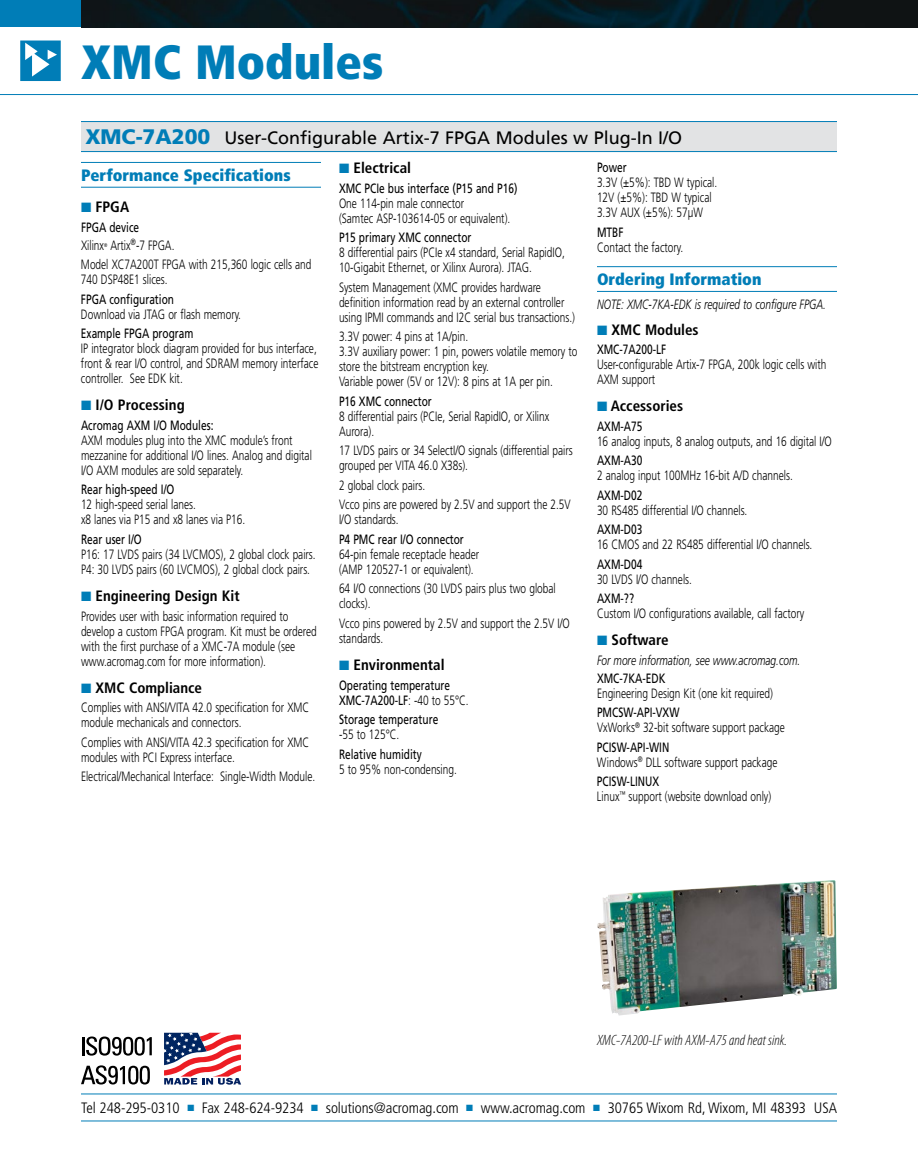
<style>
.page{position:relative;width:918px;height:1175px;background:#fff}
.page>*{position:absolute;margin:0;border:0;box-sizing:border-box;transform-origin:0 0}
.t1{font:900 condensed 48px "Frutiger";color:#007db7}
.t2{font:18px "Frutiger";color:#000}
.t3{font:900 condensed 16.5px "Frutiger";color:#007db7}
.t4{font:700 condensed 15px "Frutiger";color:#000}
.t5{font:300 condensed 15px "Frutiger";letter-spacing:-.005em;color:#000}
.t6{font:italic 300 condensed 15px "Myriad Pro";color:#000}
.t7{font:300 13.5px/15px "Frutiger";color:#000;scale:.75 1}
.t8{font:13.5px/15px "Frutiger";color:#000;scale:.75 1}
.t9{font:italic 300 13.5px "Frutiger";color:#000;scale:.75 1}
.t10{font:300 5.4px "Frutiger";color:#000;scale:.75 1}
.s1{font-weight:900;font-size:21px;color:#007db7}
.s2{color:#007db7}
.s3{font-weight:300}
.s4{font-weight:400}
</style>
<div class="page">
<img style="left:81px;top:0;width:837px;height:27px">
<div style="left:0;top:0;width:81px;height:27px;background:#007db7"></div>
<hr style="left:81px;top:162px;width:240px;height:1px;background:#007db7">
<hr style="left:81px;top:187px;width:240px;height:1px;background:#007db7">
<hr style="left:597px;top:266px;width:240px;height:1px;background:#007db7">
<hr style="left:597px;top:291px;width:240px;height:1px;background:#007db7">
<div style="left:81px;top:122px;width:756px;height:30px;background:#e2e3e4"></div>
<hr style="left:82px;top:1036px;width:3px;height:19px;background:#000">
<svg style="left:86px;top:1036px;width:66px;height:19px"></svg>
<svg style="left:81px;top:1065px;width:69px;height:19px"></svg>
<svg style="left:164px;top:1032px;width:77px;height:52px"></svg>
<img style="left:597px;top:880px;width:240px;height:135px">
<hr style="left:81px;top:1093px;width:756px;height:1px;background:#007db7">
<hr style="left:81px;top:1120px;width:756px;height:1px;background:#007db7">
<hr style="left:81px;top:121px;width:756px;height:1px;background:#007db7">
<hr style="left:81px;top:151px;width:756px;height:1px;background:#007db7">
<svg style="left:20px;top:40px;width:41px;height:41px"></svg>
<hr style="left:0;top:94px;width:918px;height:1px;background:#007db7">
<h1 class="t1" style="left:81px;top:33px;width:304px">XMC Modules</h1>
<h2 class="t2" style="left:86px;top:127px;width:598px"><span class="s1">XMC-7A200</span> User-Configurable Artix-7 FPGA Modules w Plug-In I/O</h2>
<p class="t3" style="left:81px;top:165px;width:211px">Performance Specifications</p>
<p class="t4" style="left:81px;top:198px;width:50px"><span class="s2">■</span> FPGA</p>
<p class="t8" style="left:81px;top:220px;width:79px">FPGA device</p>
<p class="t7" style="left:81px;top:238px;width:32px">Xilinx</p>
<p class="t10" style="left:104px;top:242px;width:6px">®</p>
<p class="t7" style="left:81px;top:236px;width:309px;line-height:19.5px;text-indent:29px">Artix<sup>®</sup>-7 FPGA.<br>Model XC7A200T FPGA with 215,360 logic cells and</p>
<p class="t7" style="left:81px;top:272px;width:117px">740 DSP48E1 slices.</p>
<p class="t8" style="left:81px;top:292px;width:126px">FPGA configuration</p>
<p class="t7" style="left:81px;top:307px;width:215px">Download via JTAG or flash memory.</p>
<p class="t8" style="left:81px;top:326px;width:152px">Example FPGA program</p>
<p class="t7" style="left:81px;top:341px;width:318px;text-align:justify">IP integrator block diagram provided for bus interface, front &amp; rear I/O control, and SDRAM memory interface controller. See EDK kit.</p>
<p class="t4" style="left:81px;top:396px;width:105px"><span class="s2">■</span> I/O Processing</p>
<p class="t8" style="left:81px;top:418px;width:178px">Acromag AXM I/O Modules:</p>
<p class="t7" style="left:81px;top:433px;width:309px">AXM modules plug into the XMC module’s front mezzanine for additional I/O lines. Analog and digital<br>I/O AXM modules are sold separately.</p>
<p class="t8" style="left:81px;top:482px;width:126px">Rear high-speed I/O</p>
<p class="t7" style="left:81px;top:497px;width:221px">12 high-speed serial lanes.<br>x8 lanes via P15 and x8 lanes via P16.</p>
<p class="t8" style="left:81px;top:532px;width:83px">Rear user I/O</p>
<p class="t7" style="left:81px;top:547px;width:314px">P16: 17 LVDS pairs (34 LVCMOS), 2 global clock pairs.<br>P4: 30 LVDS pairs (60 LVCMOS), 2 global clock pairs.</p>
<p class="t4" style="left:81px;top:587px;width:160px"><span class="s2">■</span> Engineering Design Kit</p>
<p class="t7" style="left:81px;top:608px;width:316px">Provides user with basic information required to develop a custom FPGA program. Kit must be ordered with the first purchase of a XMC-7A module (see www.acromag.com for more information).</p>
<p class="t4" style="left:81px;top:678px;width:123px"><span class="s2">■</span> XMC Compliance</p>
<p class="t7" style="left:81px;top:700px;width:306px">Complies with ANSI/VITA 42.0 specification for XMC module mechanicals and connectors.</p>
<p class="t7" style="left:81px;top:734px;width:306px">Complies with ANSI/VITA 42.3 specification for XMC modules with PCI Express interface.</p>
<p class="t7" style="left:81px;top:769px;width:314px">Electrical/Mechanical Interface: Single-Width Module.</p>
<p class="t4" style="left:339px;top:159px;width:74px"><span class="s2">■</span> Electrical</p>
<p class="t8" style="left:339px;top:181px;width:239px">XMC PCIe bus interface (P15 and P16)</p>
<p class="t7" style="left:339px;top:196px;width:230px">One 114-pin male connector<br>(Samtec ASP-103614-05 or equivalent).</p>
<p class="t8" style="left:339px;top:230px;width:178px">P15 primary XMC connector</p>
<p class="t7" style="left:339px;top:245px;width:303px">8 differential pairs (PCIe x4 standard, Serial RapidIO,<br>10-Gigabit Ethernet, or Xilinx Aurora). JTAG.</p>
<p class="t7" style="left:339px;top:280px;width:316px">System Management (XMC provides hardware definition information read by an external controller using IPMI commands and I2C serial bus transactions.)</p>
<p class="t7" style="left:339px;top:329px;width:320px">3.3V power: 4 pins at 1A/pin.<br>3.3V auxiliary power: 1 pin, powers volatile memory to store the bitstream encryption key.<br>Variable power (5V or 12V): 8 pins at 1A per pin.</p>
<p class="t8" style="left:339px;top:394px;width:125px">P16 XMC connector</p>
<p class="t7" style="left:339px;top:409px;width:282px">8 differential pairs (PCIe, Serial RapidIO, or Xilinx<br>Aurora).</p>
<p class="t7" style="left:339px;top:443px;width:313px">17 LVDS pairs or 34 SelectI/O signals (differential pairs grouped per VITA 46.0 X38s).</p>
<p class="t7" style="left:339px;top:475px;width:311px;line-height:19.5px">2 global clock pairs.<br>Vcco pins are powered by 2.5V and support the 2.5V</p>
<p class="t7" style="left:339px;top:512px;width:81px">I/O standards.</p>
<p class="t8" style="left:339px;top:532px;width:168px">P4 PMC rear I/O connector</p>
<p class="t7" style="left:339px;top:547px;width:188px">64-pin female receptacle header (AMP 120527-1 or equivalent).</p>
<p class="t7" style="left:339px;top:581px;width:291px">64 I/O connections (30 LVDS pairs plus two global clocks).</p>
<p class="t7" style="left:339px;top:616px;width:309px">Vcco pins powered by 2.5V and support the 2.5V I/O standards.</p>
<p class="t4" style="left:339px;top:656px;width:107px"><span class="s2">■</span> Environmental</p>
<p class="t8" style="left:339px;top:677px;width:175px">Operating temperature<br>XMC-7A200-LF<span class="s3">: -40 to 55°C.</span></p>
<p class="t8" style="left:339px;top:712px;width:134px">Storage temperature</p>
<p class="t7" style="left:339px;top:727px;width:82px">-55 to 125°C.</p>
<p class="t8" style="left:339px;top:746px;width:112px">Relative humidity</p>
<p class="t7" style="left:339px;top:761px;width:159px">5 to 95% non-condensing.</p>
<p class="t8" style="left:597px;top:160px;width:41px">Power</p>
<p class="t7" style="left:597px;top:175px;width:162px">3.3V (±5%): TBD W typical.<br>12V (±5%): TBD W typical<br>3.3V AUX (±5%): 57µW</p>
<p class="t8" style="left:597px;top:224px;width:37px">MTBF</p>
<p class="t7" style="left:597px;top:240px;width:117px">Contact the factory.</p>
<p class="t3" style="left:597px;top:269px;width:166px">Ordering Information</p>
<p class="t9" style="left:597px;top:297px;width:307px">NOTE: XMC-7KA-EDK is required to configure FPGA.</p>
<p class="t4" style="left:597px;top:320px;width:103px"><span class="s2">■</span> XMC Modules</p>
<p class="t8" style="left:597px;top:342px;width:94px">XMC-7A200-LF</p>
<p class="t7" style="left:597px;top:357px;width:308px">User-configurable Artix-7 FPGA, 200k logic cells with<br>AXM support</p>
<p class="t4" style="left:597px;top:397px;width:88px"><span class="s2">■</span> Accessories</p>
<p class="t8" style="left:597px;top:418px;width:62px">AXM-A75</p>
<p class="t7" style="left:597px;top:433px;width:315px">16 analog inputs, 8 analog outputs, and 16 digital I/O</p>
<p class="t8" style="left:597px;top:453px;width:62px">AXM-A30</p>
<p class="t7" style="left:597px;top:468px;width:263px">2 analog input 100MHz 16-bit A/D channels.</p>
<p class="t8" style="left:597px;top:487px;width:62px">AXM-D02</p>
<p class="t7" style="left:597px;top:502px;width:202px">30 RS485 differential I/O channels.</p>
<p class="t8" style="left:597px;top:522px;width:62px">AXM-D03</p>
<p class="t7" style="left:597px;top:537px;width:289px">16 CMOS and 22 RS485 differential I/O channels.</p>
<p class="t8" style="left:597px;top:556px;width:62px">AXM-D04</p>
<p class="t7" style="left:597px;top:571px;width:128px">30 LVDS I/O channels.</p>
<p class="t8" style="left:597px;top:591px;width:51px">AXM-??</p>
<p class="t7" style="left:597px;top:606px;width:278px">Custom I/O configurations available, call factory</p>
<p class="t4" style="left:597px;top:631px;width:73px"><span class="s2">■</span> Software</p>
<p class="t9" style="left:597px;top:652px;width:273px">For more information, see www.acromag.com.</p>
<p class="t8" style="left:597px;top:670px;width:93px">XMC-7KA-EDK</p>
<p class="t7" style="left:597px;top:685px;width:236px">Engineering Design Kit (one kit required)</p>
<p class="t7" style="left:597px;top:705px;width:252px"><span class="s4">PMCSW-API-VXW<br></span>VxWorks<sup>®</sup> 32-bit software support package</p>
<p class="t7" style="left:597px;top:739px;width:242px"><span class="s4">PCISW-API-WIN<br></span>Windows<sup>®</sup> DLL software support package</p>
<p class="t7" style="left:597px;top:774px;width:234px"><span class="s4">PCISW-LINUX<br></span>Linux<sup>™</sup> support (website download only)</p>
<p class="t6" style="left:597px;top:1031px;width:192px">XMC-7A200-LF with AXM-A75 and heat sink.</p>
<p class="t5" style="left:81px;top:1099px;width:758px">Tel 248-295-0310 <span class="s2">■</span> Fax 248-624-9234 <span class="s2">■</span> solutions@acromag.com <span class="s2">■</span> www.acromag.com <span class="s2">■</span> 30765 Wixom Rd, Wixom, MI 48393 USA</p>
</div>
